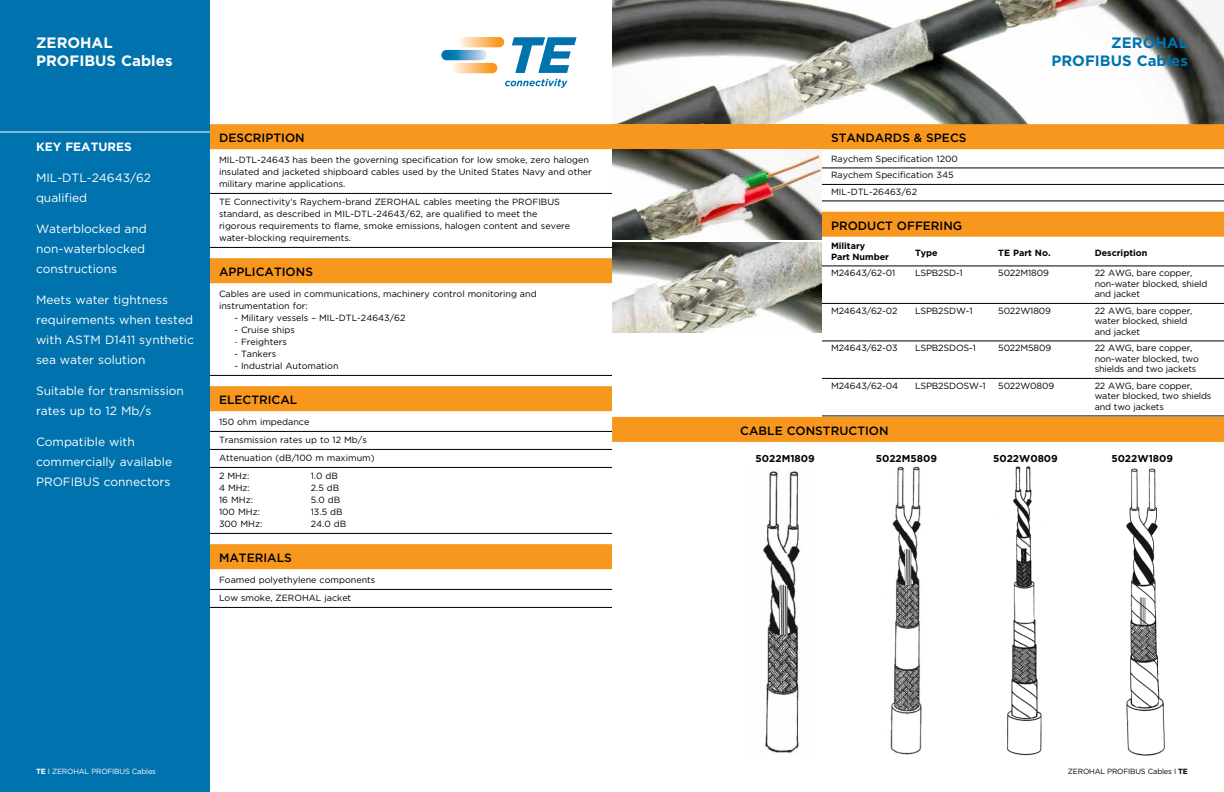
<style>
.page{position:relative;width:1224px;height:792px;background:#fff}
.page>*{position:absolute;margin:0;border:0;box-sizing:border-box;transform-origin:0 0}
.t1{font:700 15px/18px "Gotham";color:#0073ae;text-align:right}
.t2{font:700 15px/18px "Gotham";color:#fff}
.t3{font:12px/20px "Gotham";color:#fff}
.t4{font:500 12px "Gotham";color:#000}
.t5{font:700 12px "Gotham";color:#fff}
.t6{font:700 10px "Gotham";color:#000}
.t7{font:9px/10.5px "Gotham";color:#000}
.t8{font:700 9px/10.5px "Gotham";color:#000}
.t9{font:7.5px "Gotham";letter-spacing:-.025em;color:#000}
.t10{font:7.5px "Gotham";letter-spacing:-.025em;color:#fff}
.s1{font-weight:300}
.s2{font-weight:700}
</style>
<div class="page">
<img style="left:612px;top:149px;width:210px;height:91px">
<img style="left:612px;top:242px;width:210px;height:90px">
<img style="left:612px;top:0;width:612px;height:124px">
<div style="left:822px;top:124px;width:402px;height:25px;background:#f8971d"></div>
<hr style="left:822px;top:168px;width:402px;height:1px;background:#000">
<hr style="left:822px;top:184px;width:402px;height:1px;background:#000">
<hr style="left:822px;top:201px;width:402px;height:1px;background:#000">
<div style="left:822px;top:212px;width:402px;height:25px;background:#f8971d"></div>
<hr style="left:822px;top:266px;width:402px;height:1px;background:#000">
<hr style="left:822px;top:303px;width:402px;height:1px;background:#000">
<hr style="left:822px;top:341px;width:402px;height:1px;background:#000">
<hr style="left:822px;top:378px;width:402px;height:1px;background:#000">
<hr style="left:822px;top:416px;width:402px;height:1px;background:#000">
<div style="left:612px;top:124px;width:210px;height:25px;background:#f8971d"></div>
<div style="left:0;top:0;width:210px;height:792px;background:#0073ae"></div>
<div style="left:210px;top:124px;width:402px;height:25px;background:#f8971d"></div>
<hr style="left:210px;top:193px;width:402px;height:1px;background:#000">
<hr style="left:210px;top:247px;width:402px;height:1px;background:#000">
<div style="left:210px;top:258px;width:402px;height:25px;background:#f8971d"></div>
<hr style="left:210px;top:375px;width:402px;height:1px;background:#000">
<div style="left:210px;top:386px;width:402px;height:25px;background:#f8971d"></div>
<hr style="left:210px;top:431px;width:402px;height:1px;background:#000">
<hr style="left:210px;top:449px;width:402px;height:1px;background:#000">
<hr style="left:210px;top:467px;width:402px;height:1px;background:#000">
<hr style="left:210px;top:533px;width:402px;height:1px;background:#000">
<div style="left:210px;top:544px;width:402px;height:25px;background:#f8971d"></div>
<hr style="left:210px;top:589px;width:402px;height:1px;background:#000">
<hr style="left:210px;top:607px;width:402px;height:1px;background:#000">
<hr style="left:0;top:132px;width:210px;height:1px;background:#fff">
<img style="left:763px;top:471px;width:37px;height:282px">
<img style="left:890px;top:466px;width:32px;height:289px">
<img style="left:1007px;top:466px;width:35px;height:290px">
<img style="left:1126px;top:468px;width:39px;height:288px">
<div style="left:612px;top:417px;width:612px;height:25px;background:#f8971d"></div>
<svg style="left:459px;top:37px;width:45px;height:10px"></svg>
<svg style="left:452px;top:63px;width:45px;height:10px"></svg>
<svg style="left:441px;top:50px;width:46px;height:10px"></svg>
<svg style="left:512px;top:37px;width:65px;height:36px"></svg>
<svg style="left:505px;top:79px;width:63px;height:9px"></svg>
<h1 class="t2" style="left:36px;top:34px;width:23px">Zero</h1>
<h1 class="t2" style="left:36px;top:34px;width:138px;text-indent:44px">hal<br>PROFIBUS Cables</h1>
<h1 class="t1" style="left:1111px;top:34px;width:23px">Zero</h1>
<h1 class="t1" style="left:1051px;top:34px;width:138px">hal<br>PROFIBUS Cables</h1>
<h2 class="t5" style="left:36px;top:138px;width:47px">Key Features</h2>
<h2 class="t3" style="left:36px;top:167px;width:117px">MIL-DTL-24643/62 qualified</h2>
<h2 class="t3" style="left:36px;top:218px;width:112px">Waterblocked and non-waterblocked constructions</h2>
<h2 class="t3" style="left:36px;top:289px;width:159px">Meets water tightness requirements when tested with ASTM D1411 synthetic sea water solution</h2>
<h2 class="t3" style="left:36px;top:380px;width:150px">Suitable for transmission rates up to 12 Mb/s</h2>
<h2 class="t3" style="left:36px;top:431px;width:138px">Compatible with commercially available<br>Profibus</h2>
<h2 class="t3" style="left:104px;top:471px;width:68px">connectors</h2>
<h2 class="t4" style="left:219px;top:130px;width:87px">DESCRI PTION</h2>
<p class="t7" style="left:219px;top:154px;width:374px;line-height:12px">MIL-DTL-24643 has been the governing specification for low smoke, zero halogen insulated and jacketed shipboard cables used by the United States Navy and other military marine applications.</p>
<p class="t7" style="left:219px;top:196px;width:353px;line-height:12px">TE Connectivity’s Raychem-brand ZEROHAL cables meeting the PROFIBUS standard, as described in MIL-DTL-24643/62, are qualified to meet the rigorous requirements to flame, smoke emissions, halogen content and severe water-blocking requirements.</p>
<h2 class="t4" style="left:219px;top:264px;width:96px">APPLICATIONS</h2>
<p class="t7" style="left:219px;top:288px;width:319px;line-height:12px">Cables are used in communications, machinery control monitoring and instrumentation for:</p>
<p class="t7" style="left:234px;top:313px;width:173px">- Military vessels – MIL-DTL-24643/62</p>
<p class="t7" style="left:234px;top:325px;width:62px">- Cruise ships</p>
<p class="t7" style="left:234px;top:337px;width:54px"><span class="s1">-</span> Freighters</p>
<p class="t7" style="left:234px;top:349px;width:43px">- Tankers</p>
<p class="t7" style="left:234px;top:361px;width:106px">- Industrial Automation</p>
<h2 class="t4" style="left:219px;top:392px;width:9px">ELECTR</h2>
<h2 class="t4" style="left:268px;top:392px;width:14px">ICAL</h2>
<p class="t7" style="left:219px;top:413px;width:157px;line-height:18px">150 ohm impedance<br>Transmission rates up to 12 Mb/s<br>Attenuation (dB/100 m maximum)<br>2 MHz:</p>
<p class="t7" style="left:311px;top:471px;width:29px">1.0 dB</p>
<p class="t7" style="left:219px;top:483px;width:32px">4 MHz:</p>
<p class="t7" style="left:311px;top:483px;width:30px">2.5 dB</p>
<p class="t7" style="left:219px;top:495px;width:35px">16 MHz:</p>
<p class="t7" style="left:311px;top:495px;width:31px">5.0 dB</p>
<p class="t7" style="left:219px;top:507px;width:43px">100 MHz:</p>
<p class="t7" style="left:311px;top:507px;width:33px">13.5 dB</p>
<p class="t7" style="left:219px;top:519px;width:45px">300 MHz:</p>
<p class="t7" style="left:311px;top:519px;width:37px">24.0 dB</p>
<h2 class="t4" style="left:219px;top:550px;width:74px">MATERIALS</h2>
<p class="t7" style="left:219px;top:571px;width:158px;line-height:18px">Foamed polyethylene components<br>Low smoke, Zerohal</p>
<p class="t7" style="left:324px;top:593px;width:28px">jacket</p>
<h2 class="t4" style="left:831px;top:130px;width:137px">STANDARDS &amp; SPECS</h2>
<p class="t7" style="left:831px;top:150px;width:128px;line-height:16.5px">Raychem Specification 1200<br>Raychem Specification 345<br>MIL-DTL-26463/62</p>
<h2 class="t4" style="left:831px;top:218px;width:52px">PRODUCT</h2>
<h2 class="t4" style="left:897px;top:218px;width:67px">OFFERING</h2>
<p class="t8" style="left:831px;top:241px;width:60px">Military<br>Part Number</p>
<p class="t8" style="left:915px;top:247px;width:24px">Type</p>
<p class="t8" style="left:998px;top:247px;width:54px">TE Part No.</p>
<p class="t8" style="left:1095px;top:247px;width:54px">Description</p>
<p class="t7" style="left:831px;top:268px;width:66px">M24643/62-01</p>
<p class="t7" style="left:915px;top:268px;width:49px">LSPB2SD-1</p>
<p class="t7" style="left:998px;top:268px;width:52px">5022M1809</p>
<p class="t7" style="left:1095px;top:268px;width:114px">22 AWG, bare copper, non-water blocked, shield and jacket</p>
<p class="t7" style="left:831px;top:305px;width:68px">M24643/62-02</p>
<p class="t7" style="left:915px;top:305px;width:59px">LSPB2SDW-1</p>
<p class="t7" style="left:998px;top:305px;width:54px">5022W1809</p>
<p class="t7" style="left:1095px;top:305px;width:99px">22 AWG, bare copper, water blocked, shield and jacket</p>
<p class="t7" style="left:831px;top:343px;width:68px">M24643/62-03</p>
<p class="t7" style="left:915px;top:343px;width:62px">LSPB2SDOS-1</p>
<p class="t7" style="left:998px;top:343px;width:54px">5022M5809</p>
<p class="t7" style="left:1095px;top:343px;width:106px">22 AWG, bare copper, non-water blocked, two shields and two jackets</p>
<p class="t7" style="left:831px;top:380px;width:69px">M24643/62-04</p>
<p class="t7" style="left:915px;top:380px;width:72px">LSPB2SDOSW-1</p>
<p class="t7" style="left:998px;top:380px;width:57px">5022W0809</p>
<p class="t7" style="left:1095px;top:380px;width:118px">22 AWG, bare copper, water blocked, two shields and two jackets</p>
<h2 class="t4" style="left:713px;top:423px;width:6px">C</h2>
<h2 class="t4" style="left:749px;top:423px;width:141px">ABLE CONSTRUCTION</h2>
<p class="t6" style="left:756px;top:452px;width:61px">5022M1809</p>
<p class="t6" style="left:876px;top:452px;width:63px">5022M5809</p>
<p class="t6" style="left:993px;top:452px;width:66px">5022W0809</p>
<p class="t6" style="left:1111px;top:452px;width:63px">5022W1809</p>
<p class="t10" style="left:36px;top:767px;width:28px"><span class="s2">TE</span> I Zerohal</p>
<p class="t10" style="left:91px;top:767px;width:11px">Profi</p>
<p class="t10" style="left:114px;top:767px;width:43px">Bus Cables</p>
<p class="t9" style="left:1068px;top:767px;width:12px">Zerohal</p>
<p class="t9" style="left:1107px;top:767px;width:11px">Profi</p>
<p class="t9" style="left:1130px;top:767px;width:59px">Bus Cables I <span class="s2">TE</span></p>
</div>
